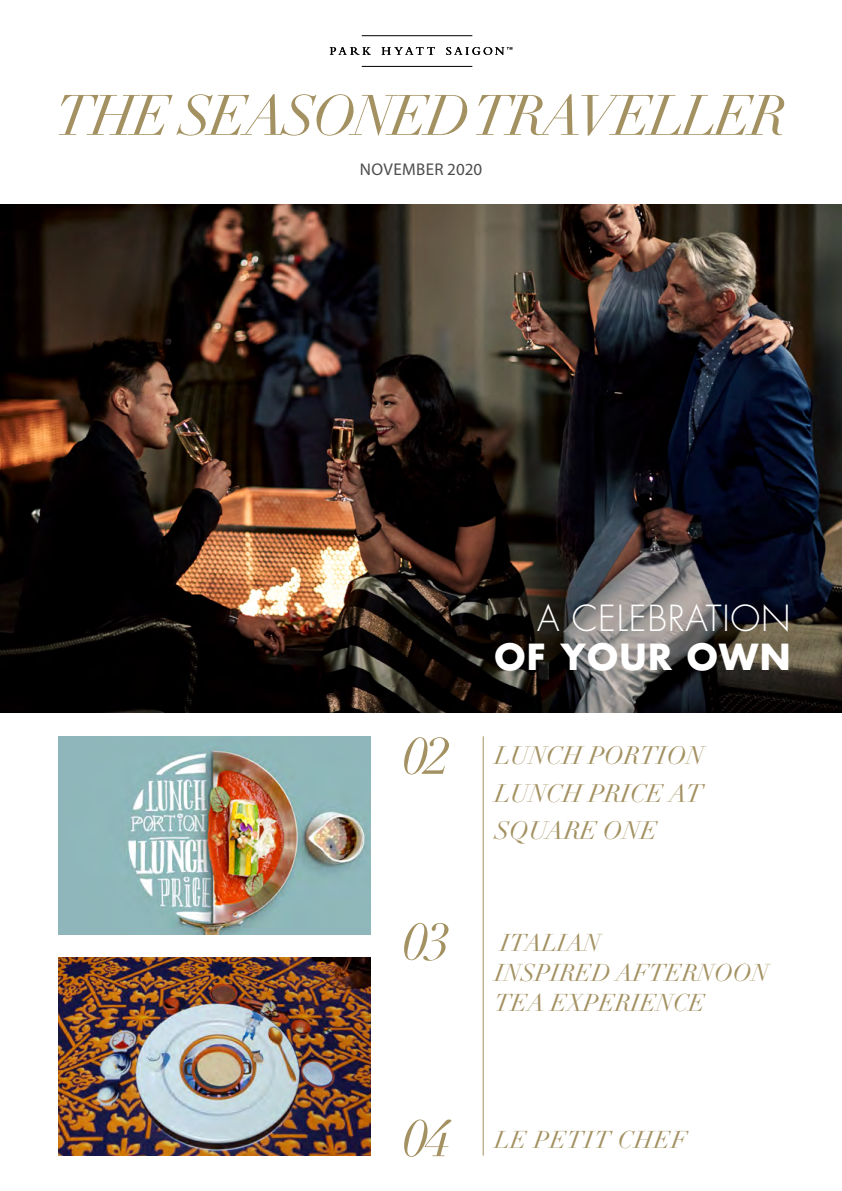
<style>
.page{position:relative;width:842px;height:1191px;background:#fff}
.page>*{position:absolute;margin:0;border:0;box-sizing:border-box;transform-origin:0 0}
.t1{font:italic 56px "Didot LT Std";letter-spacing:-.05em;color:#a39161}
.t2{font:italic 52px "Didot LT Std";color:#a39161}
.t3{font:300 35px "Elle Futura";letter-spacing:.02em;color:#fff}
.t4{font:700 35px "Elle Futura";letter-spacing:.04em;color:#fff}
.t5{font:italic 25px/37.2px "Didot LT Std";color:#a39161;text-align:justify}
.t6{font:italic 24px/30.3px "Didot LT Std";color:#a39161}
.t7{font:italic 24px "Didot LT Std";letter-spacing:.03em;color:#a39161}
.t8{font:17px "Myriad Pro";letter-spacing:.02em;color:#4d4d4f}
</style>
<div class="page">
<img style="left:0;top:205px;width:842px;height:507px">
<hr style="left:483px;top:736px;width:1px;height:419px;background:#a39061">
<img style="left:59px;top:957px;width:312px;height:198px">
<svg style="left:330px;top:47px;width:182px;height:8px"></svg>
<hr style="left:362px;top:66px;width:110px;height:1px;background:#000">
<hr style="left:362px;top:35px;width:110px;height:1px;background:#000">
<img style="left:59px;top:736px;width:312px;height:198px">
<h1 class="t1" style="left:56px;top:82px;width:732px">THE SEASONED TRAVELLER</h1>
<p class="t8" style="left:360px;top:159px;width:124px">NOVEMBER 2020</p>
<h2 class="t2" style="left:403px;top:725px;width:49px">02</h2>
<h2 class="t2" style="left:403px;top:910px;width:49px">03</h2>
<h3 class="t3" style="left:537px;top:594px;width:255px">A CELEBRATION</h3>
<h3 class="t4" style="left:494px;top:628px;width:298px">OF YOUR OWN</h3>
<p class="t5" style="left:495px;top:737px;width:211px">LUNCH PORTION LUNCH PRICE AT SQUARE ONE</p>
<p class="t6" style="left:495px;top:928px;width:275px">ITALIAN<br>INSPIRED AFTERNOON<br>TEA EXPERIENCE</p>
<h2 class="t2" style="left:403px;top:1107px;width:49px">04</h2>
<p class="t7" style="left:495px;top:1124px;width:194px">LE PETIT CHEF</p>
</div>
